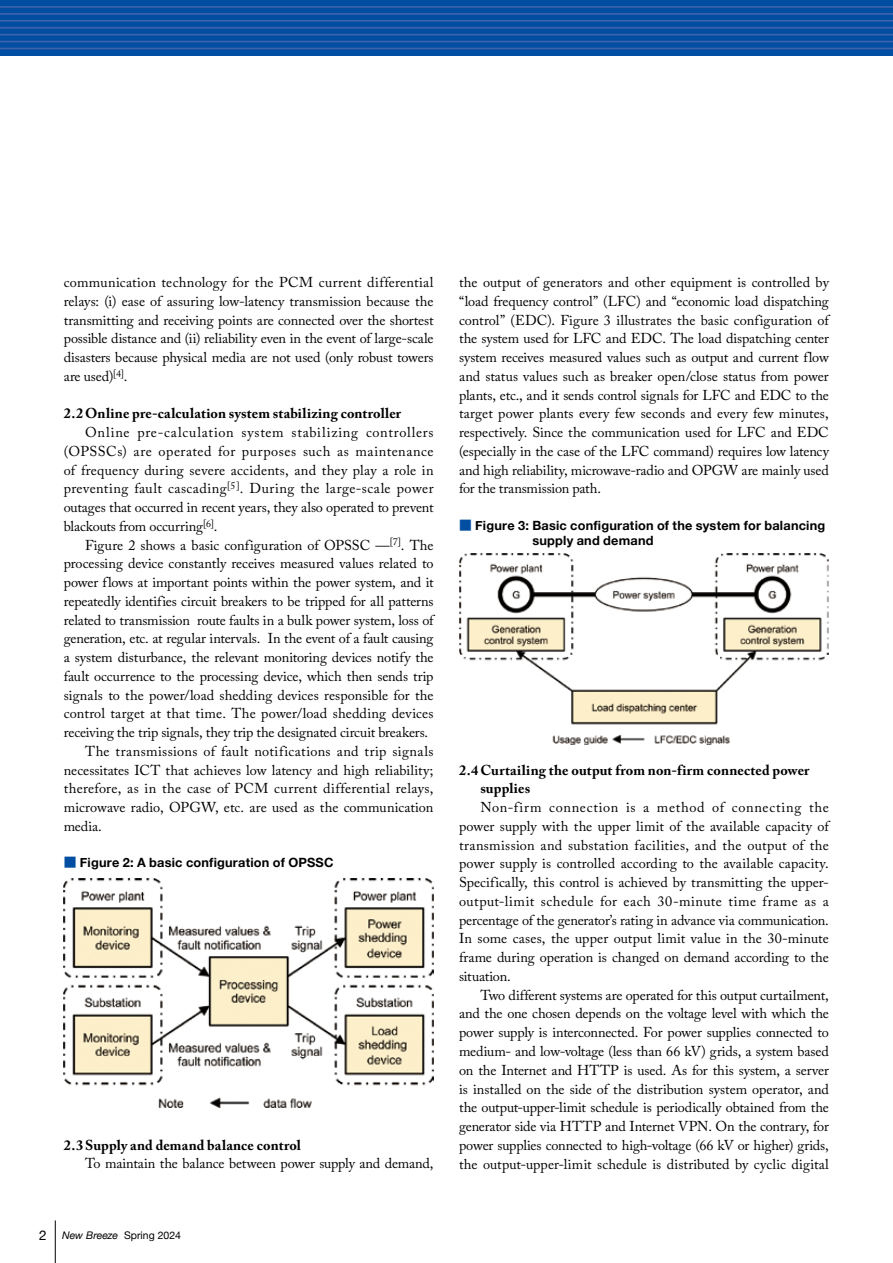
<style>
.page{position:relative;width:893px;height:1263px;background:#fff}
.page>*{position:absolute;margin:0;border:0;box-sizing:border-box;transform-origin:0 0}
.t1{font:14.25px/18.8px "Adobe Caslon Pro";letter-spacing:-.005em;color:#000;text-align:justify}
.t2{font:700 14.25px/18.8px "Adobe Caslon Pro";letter-spacing:.01em;color:#000}
.t3{font:14.25px "Adobe Caslon Pro";letter-spacing:.02em;color:#000}
.t4{font:14.25px "Adobe Caslon Pro";letter-spacing:.025em;color:#000}
.t5{font:700 12.75px/15px "Helvetica Neue";letter-spacing:.015em;color:#000}
.t6{font:10.5px "Helvetica Neue";color:#000}
.s1{font-family:"Shin Go Pro";font-weight:400;color:#004ea2}
.s2{font-size:13.5px}
.s3{font-style:italic}
</style>
<div class="page">
<div style="left:0;top:0;width:893px;height:55px;background:#004ea2"></div>
<hr style="left:0;top:6px;width:893px;height:2px;background:#3d62ad">
<hr style="left:0;top:13px;width:893px;height:2px;background:#3d62ad">
<hr style="left:0;top:20px;width:893px;height:2px;background:#3d62ad">
<hr style="left:0;top:27px;width:893px;height:2px;background:#3d62ad">
<hr style="left:0;top:34px;width:893px;height:1px;background:#3d62ad">
<hr style="left:0;top:41px;width:893px;height:1px;background:#3d62ad">
<hr style="left:0;top:48px;width:893px;height:1px;background:#3d62ad">
<img style="left:459px;top:554px;width:370px;height:190px">
<img style="left:64px;top:878px;width:370px;height:229px">
<hr style="left:55px;top:1220px;width:1px;height:43px;background:#000">
<p class="t1" style="left:64px;top:273px;width:371px">communication technology for the PCM current differential relays: (i) ease of assuring low-latency transmission because the transmitting and receiving points are connected over the shortest possible distance and (ii) reliability even in the event of large-scale disasters because physical media are not used (only robust towers are used)<sup>[4]</sup>.</p>
<p class="t2" style="left:64px;top:404px;width:339px">2.2Online pre-calculation system stabilizing controller</p>
<p class="t1" style="left:64px;top:423px;width:371px;text-indent:21px">Online pre-calculation system stabilizing controllers (OPSSCs) are operated for purposes such as maintenance of frequency during severe accidents, and they play a role in preventing fault cascading<sup>[5]</sup>. During the large-scale power outages that occurred in recent years, they also operated to prevent blackouts from occurring<sup>[6]</sup>.</p>
<p class="t1" style="left:85px;top:535px;width:350px">Figure 2 shows a basic configuration of OPSSC —<sup>[7]</sup>. The</p>
<p class="t1" style="left:64px;top:554px;width:371px">processing device constantly receives measured values related to</p>
<p class="t1" style="left:64px;top:573px;width:371px">power flows at important points within the power system, and it</p>
<p class="t1" style="left:64px;top:592px;width:371px">repeatedly identifies circuit breakers to be tripped for all patterns</p>
<p class="t1" style="left:64px;top:610px;width:371px">related to transmission route faults in a bulk power system, loss of</p>
<p class="t1" style="left:64px;top:629px;width:371px">generation, etc. at regular intervals. In the event of a fault causing</p>
<p class="t1" style="left:64px;top:648px;width:371px">a system disturbance, the relevant monitoring devices notify the</p>
<p class="t1" style="left:64px;top:667px;width:371px">fault occurrence to the processing device, which then sends trip</p>
<p class="t1" style="left:64px;top:685px;width:371px">signals to the power/load shedding devices responsible for the</p>
<p class="t1" style="left:64px;top:704px;width:371px">control target at that time. The power/load shedding devices</p>
<p class="t1" style="left:64px;top:723px;width:366px">receiving the trip signals, they trip the designated circuit breakers.</p>
<p class="t4" style="left:85px;top:743px;width:350px">The transmissions of fault notifications and trip signals</p>
<p class="t1" style="left:64px;top:760px;width:371px">necessitates ICT that achieves low latency and high reliability;</p>
<p class="t3" style="left:64px;top:780px;width:371px">therefore, as in the case of PCM current differential relays,</p>
<p class="t1" style="left:64px;top:798px;width:371px">microwave radio, OPGW, etc. are used as the communication</p>
<p class="t1" style="left:64px;top:817px;width:39px">media.</p>
<p class="t5" style="left:64px;top:855px;width:271px"><span class="s1">■</span> Figure 2: A basic configuration of OPSSC</p>
<p class="t2" style="left:64px;top:1135px;width:239px">2.3Supply and demand balance control</p>
<p class="t1" style="left:85px;top:1154px;width:350px">To maintain the balance between power supply and demand,</p>
<p class="t6" style="left:39px;top:1227px;width:143px"><span class="s2">2</span> <span class="s3">New Breeze</span> Spring 2024</p>
<p class="t1" style="left:459px;top:273px;width:371px">the output of generators and other equipment is controlled by “load frequency control” (LFC) and “economic load dispatching control” (EDC). Figure 3 illustrates the basic configuration of the system used for LFC and EDC. The load dispatching center system receives measured values such as output and current flow and status values such as breaker open/close status from power plants, etc., and it sends control signals for LFC and EDC to the target power plants every few seconds and every few minutes, respectively. Since the communication used for LFC and EDC (especially in the case of the LFC command) requires low latency and high reliability, microwave-radio and OPGW are mainly used for the transmission path.</p>
<p class="t5" style="left:532px;top:518px;width:294px;text-indent:-73px"><span class="s1">■</span> Figure 3: Basic configuration of the system for balancing supply and demand</p>
<p class="t2" style="left:480px;top:760px;width:331px;text-indent:-21px">2.4Curtailing the output from non-firm connected power supplies</p>
<p class="t1" style="left:459px;top:798px;width:371px;text-indent:21px">Non-firm connection is a method of connecting the power supply with the upper limit of the available capacity of transmission and substation facilities, and the output of the power supply is controlled according to the available capacity.<br>Specifically, this control is achieved by transmitting the upper&shy;output-limit schedule for each 30-minute time frame as a percentage of the generator’s rating in advance via communication.<br>In some cases, the upper output limit value in the 30-minute frame during operation is changed on demand according to the situation.</p>
<p class="t1" style="left:459px;top:985px;width:371px;text-indent:21px">Two different systems are operated for this output curtailment, and the one chosen depends on the voltage level with which the power supply is interconnected. For power supplies connected to medium- and low-voltage (less than 66 kV) grids, a system based on the Internet and HTTP is used. As for this system, a server is installed on the side of the distribution system operator, and the output-upper-limit schedule is periodically obtained from the generator side via HTTP and Internet VPN. On the contrary, for power supplies connected to high-voltage (66 kV or higher) grids, the output-upper-limit schedule is distributed by cyclic digital</p>
</div>
